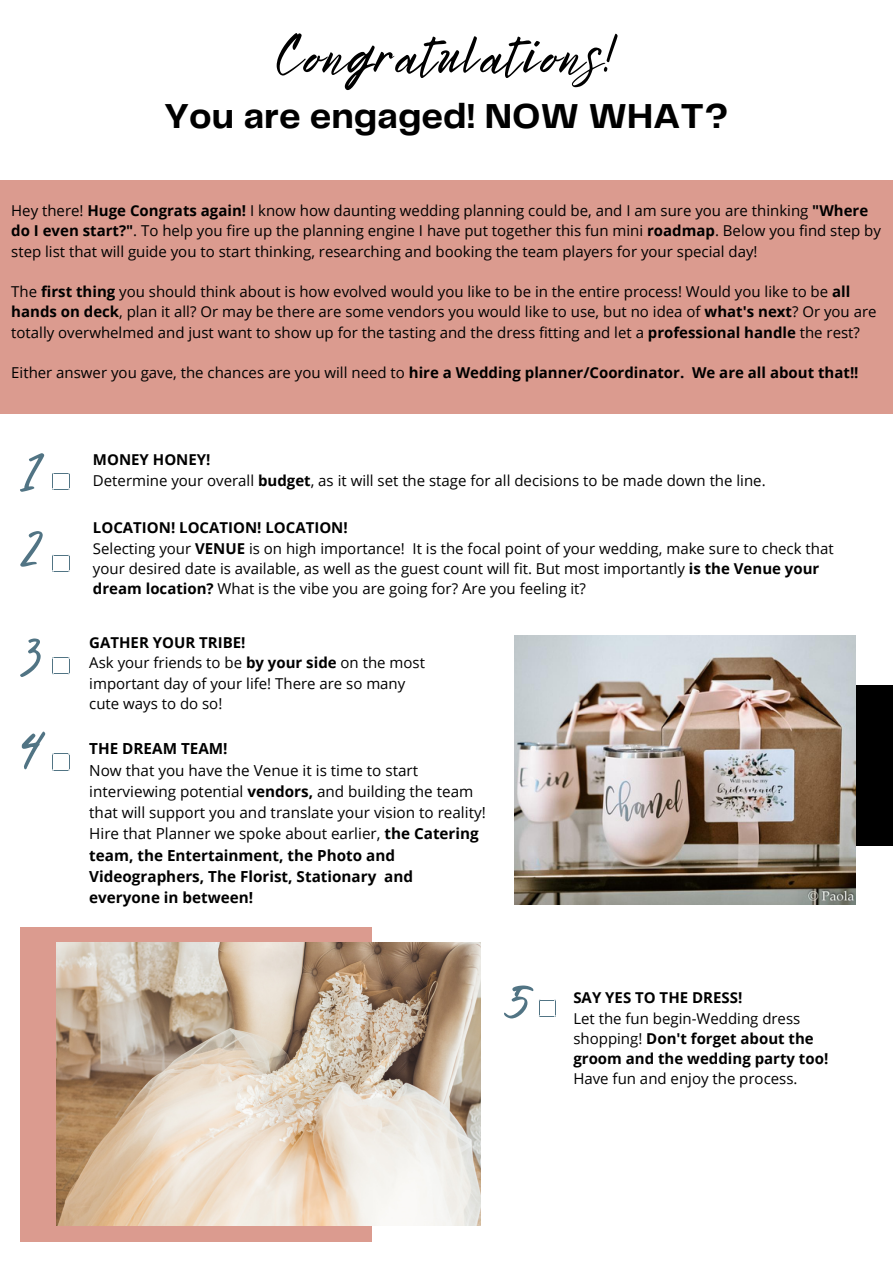
<style>
.page{position:relative;width:893px;height:1264px;background:#fff}
.page>*{position:absolute;margin:0;border:0;box-sizing:border-box;transform-origin:0 0}
.t1{font:62.55px/109.4px "Bright Sunshine";color:#517484}
.t2{font:58.35px "Bright Sunshine";letter-spacing:.035em;color:#000}
.t3{font:700 36px "Telegraf";color:#000}
.t4{font:15.3px/21.3px "Open Sans";color:#000}
.t5{font:700 15.3px "Open Sans";color:#000}
.t6{font:15px/20.2px "Open Sans";color:#000}
.t7{font:700 15px/20.2px "Open Sans";color:#000}
.s1{font-weight:700}
.s2{font-weight:400}
</style>
<div class="page">
<div style="left:0;top:180px;width:892px;height:233px;background:#db9b8f"></div>
<svg style="left:52px;top:473px;width:18px;height:17px"></svg>
<svg style="left:52px;top:555px;width:18px;height:17px"></svg>
<div style="left:573px;top:684px;width:319px;height:161px;background:#000"></div>
<img style="left:514px;top:635px;width:340px;height:269px">
<svg style="left:52px;top:657px;width:18px;height:17px"></svg>
<svg style="left:52px;top:753px;width:18px;height:18px"></svg>
<svg style="left:539px;top:999px;width:17px;height:18px"></svg>
<div style="left:20px;top:927px;width:351px;height:314px;background:#db9b8f"></div>
<img style="left:57px;top:942px;width:423px;height:283px">
<h2 class="t2" style="left:277px;top:9px;width:340px">Congratulations!</h2>
<h3 class="t3" style="left:164px;top:100px;width:566px">You are engaged! NOW WHAT?</h3>
<p class="t6" style="left:11px;top:200px;width:871px">Hey there! <span class="s1">Huge Congrats again!</span> I know how daunting wedding planning could be, and I am sure you are thinking <span class="s1">"Where do I even start?"</span>. To help you fire up the planning engine I have put together this fun mini <span class="s1">roadmap</span>. Below you find step by step list that will guide you to start thinking, researching and booking the team players for your special day!</p>
<p class="t6" style="left:11px;top:281px;width:866px">The <span class="s1">first thing</span> you should think about is how evolved would you like to be in the entire process! Would you like to be <span class="s1">all hands on deck</span>, plan it all? Or may be there are some vendors you would like to use, but no idea of <span class="s1">what's next</span>? Or you are totally overwhelmed and just want to show up for the tasting and the dress fitting and let a <span class="s1">professional handle</span> the rest?</p>
<p class="t7" style="left:11px;top:362px;width:848px"><span class="s2">Either answer you gave, the chances are you will need to</span> hire a Wedding planner/Coordinator. We are all about that!!</p>
<h1 class="t1" style="left:20px;top:418px;width:19px">1</h1>
<p class="t6" style="left:93px;top:449px;width:674px"><span class="s1">MONEY HONEY!<br></span>Determine your overall <span class="s1">budget</span>, as it will set the stage for all decisions to be made down the line.</p>
<h1 class="t1" style="left:20px;top:493px;width:22px">2<br>3</h1>
<p class="t6" style="left:93px;top:517px;width:742px"><span class="s1">LOCATION! LOCATION! LOCATION!<br></span>Selecting your <span class="s1">VENUE</span> is on high importance! It is the focal point of your wedding, make sure to check that your desired date is available, as well as the guest count will fit. But most importantly <span class="s1">is the Venue your dream location?</span> What is the vibe you are going for? Are you feeling it?</p>
<p class="t6" style="left:89px;top:632px;width:337px"><span class="s1">GATHER YOUR TRIBE!<br></span>Ask your friends to be <span class="s1">by your side</span> on the most important day of your life! There are so many cute ways to do so!</p>
<h1 class="t1" style="left:20px;top:694px;width:23px">4</h1>
<p class="t5" style="left:89px;top:738px;width:140px">THE DREAM TEAM!</p>
<p class="t4" style="left:89px;top:759px;width:398px">Now that you have the Venue it is time to start interviewing potential <span class="s1">vendors,</span> and building the team that will support you and translate your vision to reality!<br>Hire that Planner we spoke about earlier, <span class="s1">the Catering team, the Entertainment, the Photo and Videographers, The Florist, Stationary and everyone in between!</span></p>
<h1 class="t1" style="left:505px;top:943px;width:26px">5</h1>
<p class="t7" style="left:573px;top:987px;width:170px">SAY YES TO THE DRESS!</p>
<p class="t7" style="left:573px;top:1007px;width:256px"><span class="s2">Let the fun begin-Wedding dress shopping!</span> Don't forget about the groom and the wedding party too!</p>
<p class="t6" style="left:573px;top:1068px;width:225px">Have fun and enjoy the process.</p>
</div>
